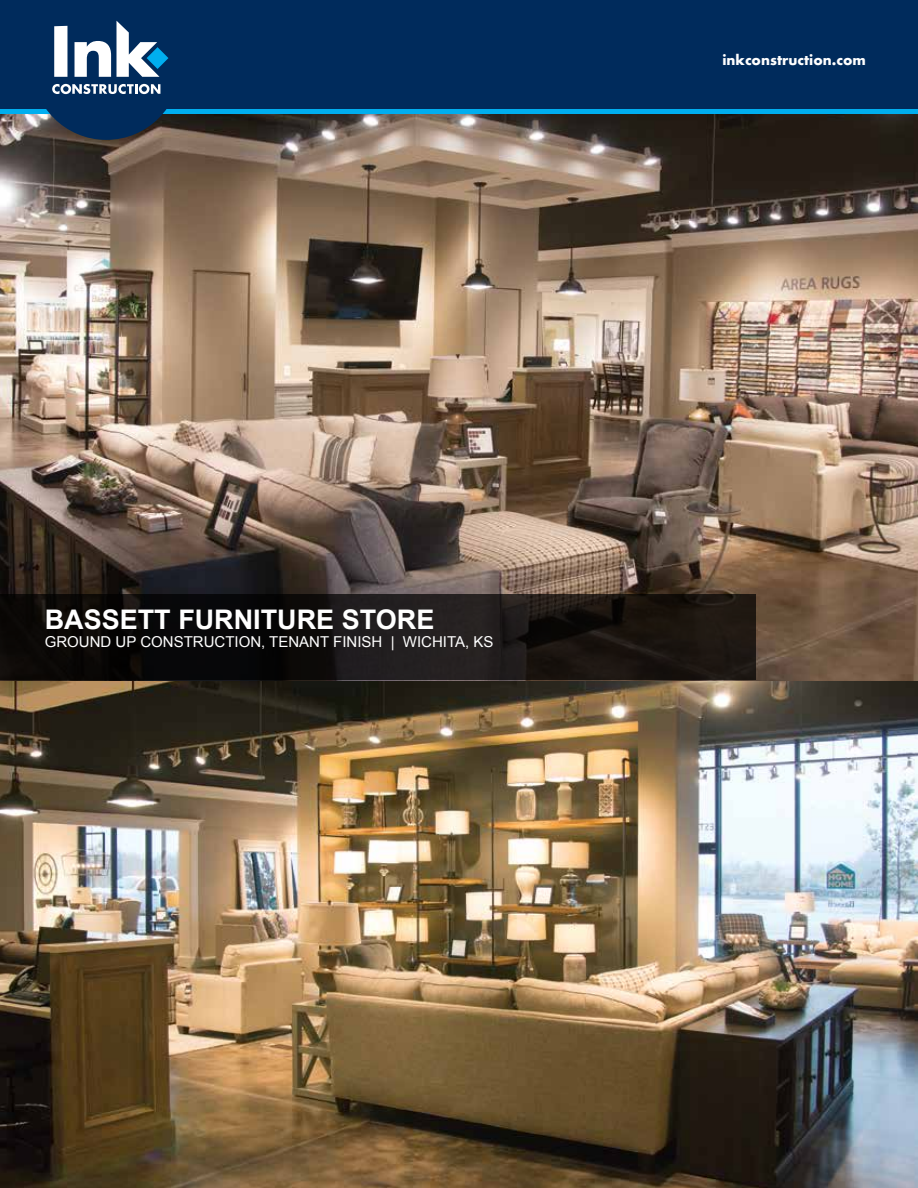
<style>
.page{position:relative;width:918px;height:1188px;background:#fff}
.page>*{position:absolute;margin:0;border:0;box-sizing:border-box;transform-origin:0 0}
.t1{font:700 27px "Arial";color:#fff}
.t2{font:15px "Arial";color:#fff}
.t3{font:700 13.5px "Futura";color:#fff}
</style>
<div class="page">
<img style="left:0;top:114px;width:918px;height:1074px">
<div style="left:0;top:0;width:918px;height:112px;background:#002b5c"></div>
<div style="left:0;top:109px;width:918px;height:5px;background:#00aeef"></div>
<svg style="left:32px;top:20px;width:148px;height:120px"></svg>
<svg style="left:0;top:594px;width:755px;height:85px;background:#14110f"></svg>
<h1 class="t1" style="left:45px;top:602px;width:391px">BASSETT FURNITURE STORE</h1>
<p class="t2" style="left:45px;top:632px;width:450px">GROUND UP CONSTRUCTION, TENANT FINISH | WICHITA, KS</p>
<p class="t3" style="left:723px;top:50px;width:145px">inkconstruction.com</p>
</div>
